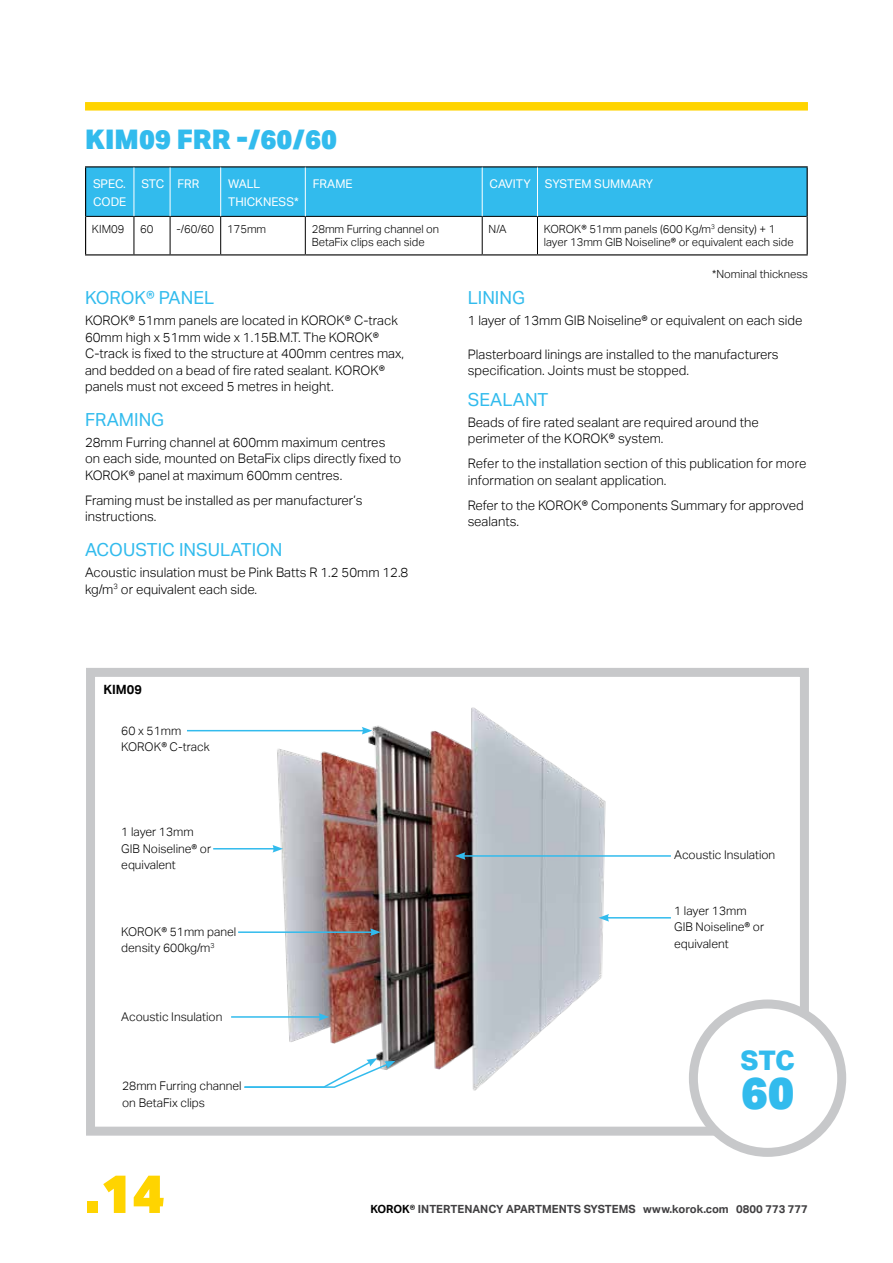
<style>
.page{position:relative;width:893px;height:1263px;background:#fff}
.page>*{position:absolute;margin:0;border:0;box-sizing:border-box;transform-origin:0 0}
.t1{font:900 54px "Aktiv Grotesk";color:#ffd400}
.t2{font:900 45px "Aktiv Grotesk";color:#32bbed}
.t3{font:900 27px "Aktiv Grotesk";color:#32bbed}
.t4{font:800 27px "Aktiv Grotesk";color:#32bbed}
.t5{font:18px "Aktiv Grotesk";color:#32bbed}
.t6{font:300 13.2px/16.5px "Aktiv Grotesk";color:#000}
.t7{font:700 12.75px "Aktiv Grotesk";color:#000}
.t8{font:300 12px/16.5px "Aktiv Grotesk";color:#000}
.t9{font:12px/18px "Aktiv Grotesk";color:#fff}
.t10{font:300 11.25px/13.5px "Aktiv Grotesk";color:#000}
.t11{font:700 11.25px "Aktiv Grotesk";color:#414042}
.s1{color:#000}
</style>
<div class="page">
<div style="left:85px;top:102px;width:723px;height:9px;background:#ffd400;border:2px solid #ffd400"></div>
<div style="left:86px;top:668px;width:723px;height:468px;border:9px solid #c7c8ca"></div>
<img style="left:271px;top:707px;width:340px;height:384px">
<div style="left:86px;top:167px;width:721px;height:49px;background:#32bbed"></div>
<hr style="left:86px;top:216px;width:48px;height:1px;background:#000">
<hr style="left:134px;top:216px;width:36px;height:1px;background:#000">
<hr style="left:134px;top:217px;width:1px;height:37px;background:#000">
<hr style="left:170px;top:216px;width:51px;height:1px;background:#000">
<hr style="left:170px;top:217px;width:1px;height:37px;background:#000">
<hr style="left:221px;top:216px;width:84px;height:1px;background:#000">
<hr style="left:220px;top:217px;width:1px;height:37px;background:#000">
<hr style="left:305px;top:216px;width:177px;height:1px;background:#000">
<hr style="left:305px;top:217px;width:1px;height:37px;background:#000">
<hr style="left:482px;top:216px;width:55px;height:1px;background:#000">
<hr style="left:482px;top:217px;width:1px;height:37px;background:#000">
<hr style="left:537px;top:216px;width:270px;height:1px;background:#000">
<hr style="left:537px;top:217px;width:1px;height:37px;background:#000">
<hr style="left:85px;top:166px;width:49px;height:1px;background:#000">
<hr style="left:134px;top:166px;width:36px;height:1px;background:#000">
<hr style="left:170px;top:166px;width:51px;height:1px;background:#000">
<hr style="left:221px;top:166px;width:84px;height:1px;background:#000">
<hr style="left:305px;top:166px;width:177px;height:1px;background:#000">
<hr style="left:482px;top:166px;width:55px;height:1px;background:#000">
<hr style="left:537px;top:166px;width:271px;height:1px;background:#000">
<hr style="left:85px;top:167px;width:1px;height:49px;background:#000">
<hr style="left:807px;top:167px;width:1px;height:49px;background:#000">
<hr style="left:85px;top:216px;width:1px;height:38px;background:#000">
<hr style="left:807px;top:216px;width:1px;height:38px;background:#000">
<hr style="left:85px;top:254px;width:49px;height:1px;background:#000">
<hr style="left:134px;top:254px;width:36px;height:1px;background:#000">
<hr style="left:170px;top:254px;width:51px;height:1px;background:#000">
<hr style="left:221px;top:254px;width:84px;height:1px;background:#000">
<hr style="left:305px;top:254px;width:177px;height:1px;background:#000">
<hr style="left:482px;top:254px;width:55px;height:1px;background:#000">
<hr style="left:537px;top:254px;width:271px;height:1px;background:#000">
<hr style="left:134px;top:167px;width:1px;height:49px;background:#fff">
<hr style="left:170px;top:167px;width:1px;height:49px;background:#fff">
<hr style="left:220px;top:167px;width:1px;height:49px;background:#fff">
<hr style="left:305px;top:167px;width:1px;height:49px;background:#fff">
<hr style="left:482px;top:167px;width:1px;height:49px;background:#fff">
<hr style="left:537px;top:167px;width:1px;height:49px;background:#fff">
<hr style="left:213px;top:848px;width:62px;height:1px;background:#32bbed">
<svg style="left:272px;top:845px;width:11px;height:8px"></svg>
<hr style="left:187px;top:730px;width:177px;height:1px;background:#32bbed">
<svg style="left:362px;top:727px;width:10px;height:7px"></svg>
<hr style="left:607px;top:917px;width:64px;height:1px;background:#32bbed">
<svg style="left:598px;top:914px;width:11px;height:8px"></svg>
<hr style="left:463px;top:855px;width:208px;height:2px;background:#32bbed">
<svg style="left:455px;top:852px;width:10px;height:8px"></svg>
<hr style="left:238px;top:931px;width:135px;height:2px;background:#32bbed">
<svg style="left:370px;top:928px;width:11px;height:8px"></svg>
<hr style="left:231px;top:1016px;width:90px;height:2px;background:#32bbed">
<svg style="left:319px;top:1013px;width:10px;height:8px"></svg>
<div style="left:693px;top:1004px;width:149px;height:148px;background:#fff;border-radius:50%"></div>
<div style="left:689px;top:999px;width:157px;height:158px;border:9px solid #c7c8ca;border-radius:50%"></div>
<svg style="left:244px;top:1058px;width:151px;height:30px"></svg>
<h3 class="t3" style="left:85px;top:122px;width:254px">KIM09 FRR -/60/60</h3>
<p class="t9" style="left:93px;top:175px;width:35px">SPEC.<br>CODE</p>
<p class="t9" style="left:141px;top:175px;width:60px">STC FRR</p>
<p class="t9" style="left:228px;top:175px;width:72px">WALL<br>THICKNESS*</p>
<p class="t9" style="left:313px;top:175px;width:41px">FRAME</p>
<p class="t9" style="left:490px;top:175px;width:165px">CAVITY SYSTEM SUMMARY</p>
<p class="t10" style="left:92px;top:222px;width:34px">KIM09</p>
<p class="t10" style="left:140px;top:222px;width:15px">60</p>
<p class="t10" style="left:176px;top:222px;width:91px">-/60/60 175mm</p>
<p class="t10" style="left:312px;top:222px;width:129px">28mm Furring channel on<br>BetaFix clips each side</p>
<p class="t10" style="left:489px;top:222px;width:19px">N/A</p>
<p class="t10" style="left:544px;top:222px;width:251px">KOROK® 51mm panels (600 Kg/m<sup>3</sup> density) + 1 layer 13mm GIB Noiseline® or equivalent each side</p>
<p class="t10" style="left:712px;top:267px;width:97px">*Nominal thickness</p>
<h3 class="t5" style="left:85px;top:287px;width:131px">KOROK® PANEL</h3>
<p class="t6" style="left:85px;top:312px;width:320px">KOROK® 51mm panels are located in KOROK® C-track 60mm high x 51mm wide x 1.15B.M.T. The KOROK® C-track is fixed to the structure at 400mm centres max, and bedded on a bead of fire rated sealant. KOROK® panels must not exceed 5 metres in height.</p>
<h3 class="t5" style="left:85px;top:409px;width:81px">FRAMING</h3>
<p class="t6" style="left:85px;top:434px;width:318px">28mm Furring channel at 600mm maximum centres on each side, mounted on BetaFix clips directly fixed to<br>KOROK® panel at maximum 600mm centres.</p>
<p class="t6" style="left:85px;top:492px;width:279px">Framing must be installed as per manufacturer’s instructions.</p>
<h3 class="t5" style="left:85px;top:539px;width:199px">ACOUSTIC INSULATION</h3>
<p class="t6" style="left:85px;top:564px;width:325px">Acoustic insulation must be Pink Batts R 1.2 50mm 12.8 kg/m<sup>3</sup> or equivalent each side.</p>
<h3 class="t5" style="left:468px;top:287px;width:59px">LINING</h3>
<p class="t6" style="left:468px;top:312px;width:336px">1 layer of 13mm GIB Noiseline® or equivalent on each side</p>
<p class="t6" style="left:468px;top:346px;width:312px">Plasterboard linings are installed to the manufacturers specification. Joints must be stopped.</p>
<h3 class="t5" style="left:468px;top:389px;width:82px">SEALANT</h3>
<p class="t6" style="left:468px;top:414px;width:292px">Beads of fire rated sealant are required around the perimeter of the KOROK® system.</p>
<p class="t6" style="left:468px;top:455px;width:340px">Refer to the installation section of this publication for more information on sealant application.</p>
<p class="t6" style="left:468px;top:497px;width:338px">Refer to the KOROK® Components Summary for approved sealants.</p>
<p class="t7" style="left:104px;top:683px;width:40px">KIM09</p>
<p class="t8" style="left:121px;top:722px;width:90px">60 x 51mm<br>KOROK® C-track</p>
<p class="t8" style="left:121px;top:824px;width:91px">1 layer 13mm<br>GIB Noiseline® or equivalent</p>
<p class="t8" style="left:121px;top:923px;width:117px">KOROK® 51mm panel density 600kg/m<sup>3</sup></p>
<p class="t8" style="left:121px;top:1008px;width:103px">Acoustic Insulation</p>
<p class="t8" style="left:122px;top:1078px;width:121px">28mm Furring channel on BetaFix clips</p>
<h1 class="t1" style="left:85px;top:1158px;width:81px">.14</h1>
<p class="t8" style="left:674px;top:847px;width:103px">Acoustic Insulation</p>
<p class="t8" style="left:674px;top:902px;width:91px">1 layer 13mm<br>GIB Noiseline® or equivalent</p>
<h3 class="t4" style="left:741px;top:1043px;width:56px">STC</h3>
<h2 class="t2" style="left:741px;top:1063px;width:55px">60</h2>
<p class="t11" style="left:370px;top:1202px;width:439px"><span class="s1">KOROK®</span> INTERTENANCY APARTMENTS SYSTEMS www.korok.com 0800 773 777</p>
</div>
